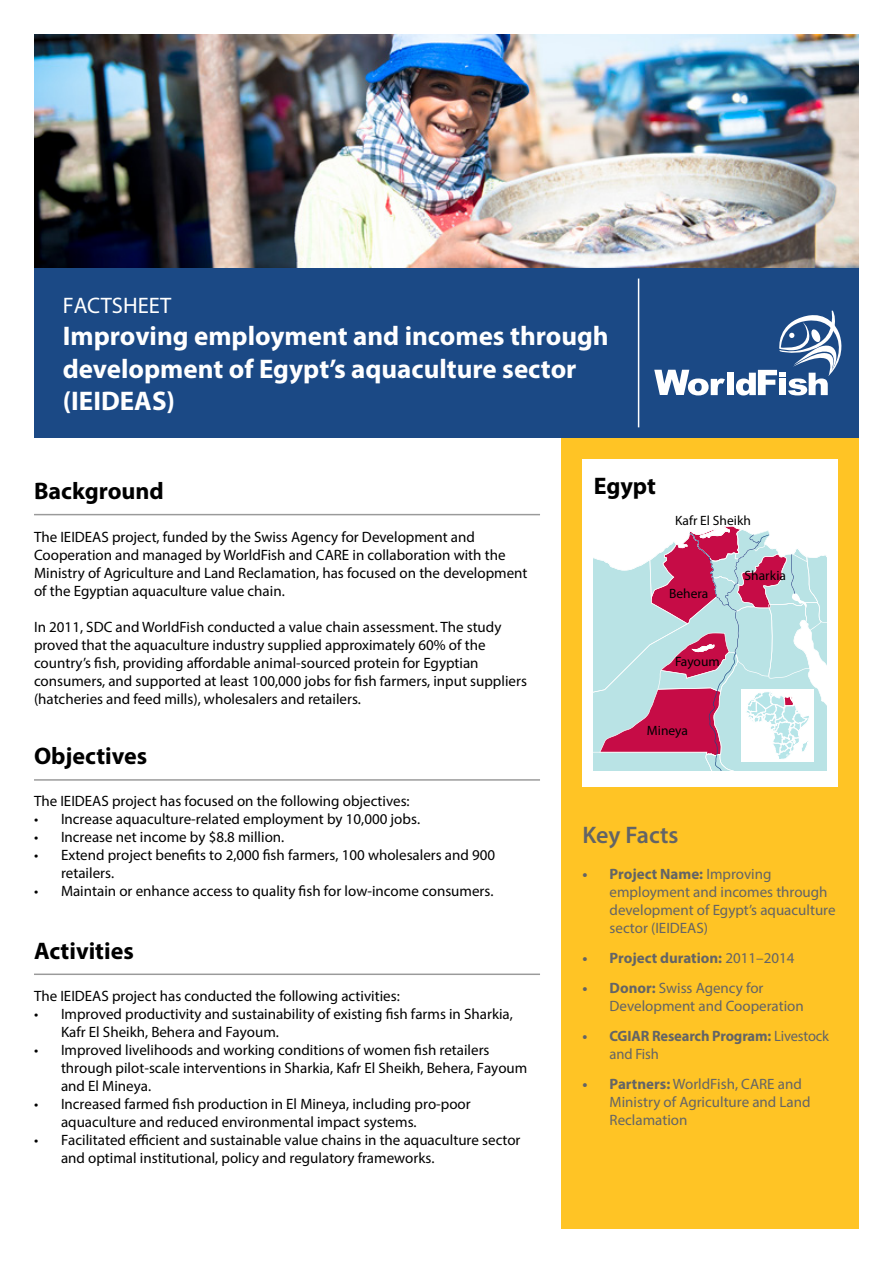
<style>
.page{position:relative;width:893px;height:1263px;background:#fff}
.page>*{position:absolute;margin:0;border:0;box-sizing:border-box;transform-origin:0 0}
.t1{font:700 27px/32.4px "Myriad Pro";color:#fff}
.t2{font:700 24px "Myriad Pro";color:#000}
.t3{font:600 24px "Myriad Pro";color:#636466}
.t4{font:22.5px "Myriad Pro";color:#fff}
.t5{font:15px/18px "Myriad Pro";color:#000}
.t6{font:15px/18px "Myriad Pro";color:#636466}
.t7{font:700 15px/18px "Myriad Pro";letter-spacing:-.01em;color:#636466}
.t8{font:13.5px "Myriad Pro";color:#000}
.s1{font-weight:700}
.s2{font-weight:400}
</style>
<div class="page">
<div style="left:561px;top:34px;width:298px;height:1195px;background:#ffc425"></div>
<div style="left:34px;top:268px;width:825px;height:170px;background:#1b4985"></div>
<div style="left:727px;top:373px;width:7px;height:22px;background:#fff"></div>
<svg style="left:654px;top:370px;width:71px;height:25px"></svg>
<svg style="left:736px;top:310px;width:106px;height:85px"></svg>
<hr style="left:638px;top:279px;width:1px;height:148px;background:#fff">
<img style="left:34px;top:34px;width:825px;height:234px">
<hr style="left:34px;top:514px;width:506px;height:1px;background:#000">
<hr style="left:34px;top:779px;width:506px;height:2px;background:#000">
<hr style="left:34px;top:973px;width:506px;height:2px;background:#000">
<div style="left:583px;top:459px;width:255px;height:328px;background:#fff"></div>
<svg style="left:594px;top:526px;width:233px;height:244px"></svg>
<h3 class="t4" style="left:63px;top:291px;width:110px">FACTSHEET</h3>
<h1 class="t1" style="left:63px;top:319px;width:547px">Improving employment and incomes through development of Egypt’s aquaculture sector (IEIDEAS)</h1>
<h2 class="t2" style="left:34px;top:475px;width:131px">Background</h2>
<p class="t5" style="left:34px;top:527px;width:495px">The IEIDEAS project, funded by the Swiss Agency for Development and Cooperation and managed by WorldFish and CARE in collaboration with the Ministry of Agriculture and Land Reclamation, has focused on the development of the Egyptian aquaculture value chain.</p>
<p class="t5" style="left:34px;top:617px;width:494px">In 2011, SDC and WorldFish conducted a value chain assessment. The study proved that the aquaculture industry supplied approximately 60% of the country’s fish, providing affordable animal-sourced protein for Egyptian consumers, and supported at least 100,000 jobs for fish farmers, input suppliers (hatcheries and feed mills), wholesalers and retailers.</p>
<h2 class="t2" style="left:594px;top:470px;width:64px">Egypt</h2>
<p class="t8" style="left:675px;top:512px;width:78px">Kafr El Sheikh</p>
<p class="t8" style="left:669px;top:585px;width:41px">Behera</p>
<p class="t8" style="left:745px;top:567px;width:43px">Sharkia</p>
<p class="t8" style="left:675px;top:653px;width:46px">Fayoum</p>
<h2 class="t2" style="left:34px;top:740px;width:115px">Objectives</h2>
<p class="t5" style="left:34px;top:792px;width:377px">The IEIDEAS project has focused on the following objectives:</p>
<p class="t5" style="left:34px;top:810px;width:388px">• Increase aquaculture-related employment by 10,000 jobs.</p>
<p class="t5" style="left:34px;top:828px;width:252px">• Increase net income by $8.8 million.</p>
<p class="t5" style="left:61px;top:846px;width:436px;text-indent:-27px">• Extend project benefits to 2,000 fish farmers, 100 wholesalers and 900 retailers.</p>
<p class="t5" style="left:34px;top:882px;width:461px">• Maintain or enhance access to quality fish for low-income consumers.</p>
<h2 class="t2" style="left:34px;top:935px;width:101px">Activities</h2>
<p class="t5" style="left:34px;top:986px;width:367px">The IEIDEAS project has conducted the following activities:</p>
<p class="t5" style="left:61px;top:1004px;width:453px;text-indent:-27px">• Improved productivity and sustainability of existing fish farms in Sharkia,<br>Kafr El Sheikh, Behera and Fayoum.</p>
<p class="t5" style="left:61px;top:1040px;width:468px;text-indent:-27px">• Improved livelihoods and working conditions of women fish retailers through pilot-scale interventions in Sharkia, Kafr El Sheikh, Behera, Fayoum and El Mineya.</p>
<p class="t5" style="left:61px;top:1094px;width:411px;text-indent:-27px">• Increased farmed fish production in El Mineya, including pro-poor aquaculture and reduced environmental impact systems.</p>
<p class="t5" style="left:61px;top:1130px;width:461px;text-indent:-27px">• Facilitated efficient and sustainable value chains in the aquaculture sector and optimal institutional, policy and regulatory frameworks.</p>
<p class="t8" style="left:647px;top:722px;width:43px">Mineya</p>
<h2 class="t3" style="left:583px;top:820px;width:97px">Key Facts</h2>
<p class="t6" style="left:610px;top:865px;width:227px;text-indent:-27px"><span class="s1">• Project Name:</span> Improving employment and incomes through development of Egypt’s aquaculture sector (IEIDEAS)</p>
<p class="t7" style="left:583px;top:948px;width:213px">• Project duration: <span class="s2">2011–2014</span></p>
<p class="t6" style="left:610px;top:979px;width:196px;text-indent:-27px"><span class="s1">• Donor:</span> Swiss Agency for<br>Development and Cooperation</p>
<p class="t7" style="left:610px;top:1026px;width:221px;text-indent:-27px">• CGIAR Research Program: <span class="s2">Livestock and Fish</span></p>
<p class="t6" style="left:610px;top:1075px;width:203px;text-indent:-27px"><span class="s1">• Partners:</span> WorldFish, CARE and<br>Ministry of Agriculture and Land<br>Reclamation</p>
</div>
